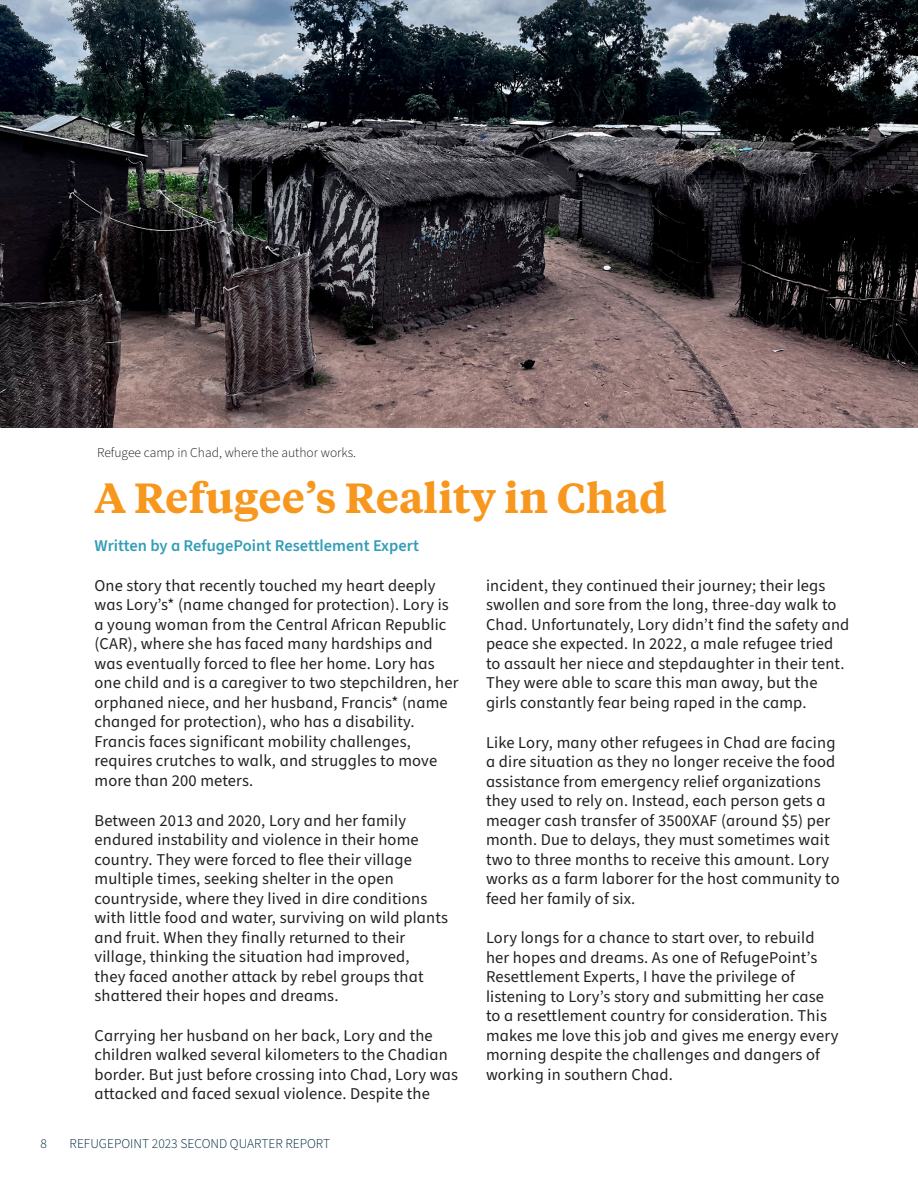
<style>
.page{position:relative;width:918px;height:1188px;background:#fff}
.page>*{position:absolute;margin:0;border:0;box-sizing:border-box;transform-origin:0 0}
.Section_Title{font:600 42px "Tiempos Text";color:#f7971d}
.Body_Copy{font:16.5px/19.5px "Source Sans 3";letter-spacing:.01em;color:#231f20}
.Section_Title-2{font:600 16.5px "Source Sans 3";color:#329db7}
.Body_Copy-2{font:300 13.5px "Source Sans 3";color:#231f20}
.t1{font:300 13.5px "Source Sans 3";color:#002b3d}
</style>
<div class="page">
<img style="left:0;top:0;width:918px;height:428px">
<p class="Body_Copy-2" style="left:97px;top:444px;width:261px">Refugee camp in Chad, where the author works.</p>
<p class="Section_Title" style="left:94px;top:469px;width:574px">A Refugee’s Reality in Chad</p>
<p class="Section_Title-2" style="left:94px;top:535px;width:326px">Written by a RefugePoint Resettlement Expert</p>
<p class="Body_Copy" style="left:94px;top:576px;width:365px">One story that recently touched my heart deeply was Lory’s* (name changed for protection). Lory is a young woman from the Central African Republic (CAR), where she has faced many hardships and was eventually forced to flee her home. Lory has one child and is a caregiver to two stepchildren, her orphaned niece, and her husband, Francis* (name changed for protection), who has a disability.<br>Francis faces significant mobility challenges, requires crutches to walk, and struggles to move more than 200 meters.</p>
<p class="Body_Copy" style="left:94px;top:810px;width:355px">Between 2013 and 2020, Lory and her family endured instability and violence in their home country. They were forced to flee their village multiple times, seeking shelter in the open countryside, where they lived in dire conditions with little food and water, surviving on wild plants and fruit. When they finally returned to their village, thinking the situation had improved,<br>they faced another attack by rebel groups that shattered their hopes and dreams.</p>
<p class="Body_Copy" style="left:94px;top:1026px;width:365px">Carrying her husband on her back, Lory and the children walked several kilometers to the Chadian border. But just before crossing into Chad, Lory was attacked and faced sexual violence. Despite the</p>
<p class="t1" style="left:40px;top:1135px;width:8px">8</p>
<p class="t1" style="left:70px;top:1135px;width:262px">REFUGEPOINT 2023 SECOND QUARTER REPORT</p>
<p class="Body_Copy" style="left:486px;top:576px;width:365px">incident, they continued their journey; their legs swollen and sore from the long, three-day walk to Chad. Unfortunately, Lory didn’t find the safety and peace she expected. In 2022, a male refugee tried to assault her niece and stepdaughter in their tent.<br>They were able to scare this man away, but the girls constantly fear being raped in the camp.</p>
<p class="Body_Copy" style="left:486px;top:732px;width:355px">Like Lory, many other refugees in Chad are facing a dire situation as they no longer receive the food assistance from emergency relief organizations they used to rely on. Instead, each person gets a meager cash transfer of 3500XAF (around $5) per month. Due to delays, they must sometimes wait two to three months to receive this amount. Lory works as a farm laborer for the host community to feed her family of six.</p>
<p class="Body_Copy" style="left:486px;top:928px;width:354px">Lory longs for a chance to start over, to rebuild her hopes and dreams. As one of RefugePoint’s Resettlement Experts, I have the privilege of listening to Lory’s story and submitting her case to a resettlement country for consideration. This makes me love this job and gives me energy every morning despite the challenges and dangers of working in southern Chad.</p>
</div>
